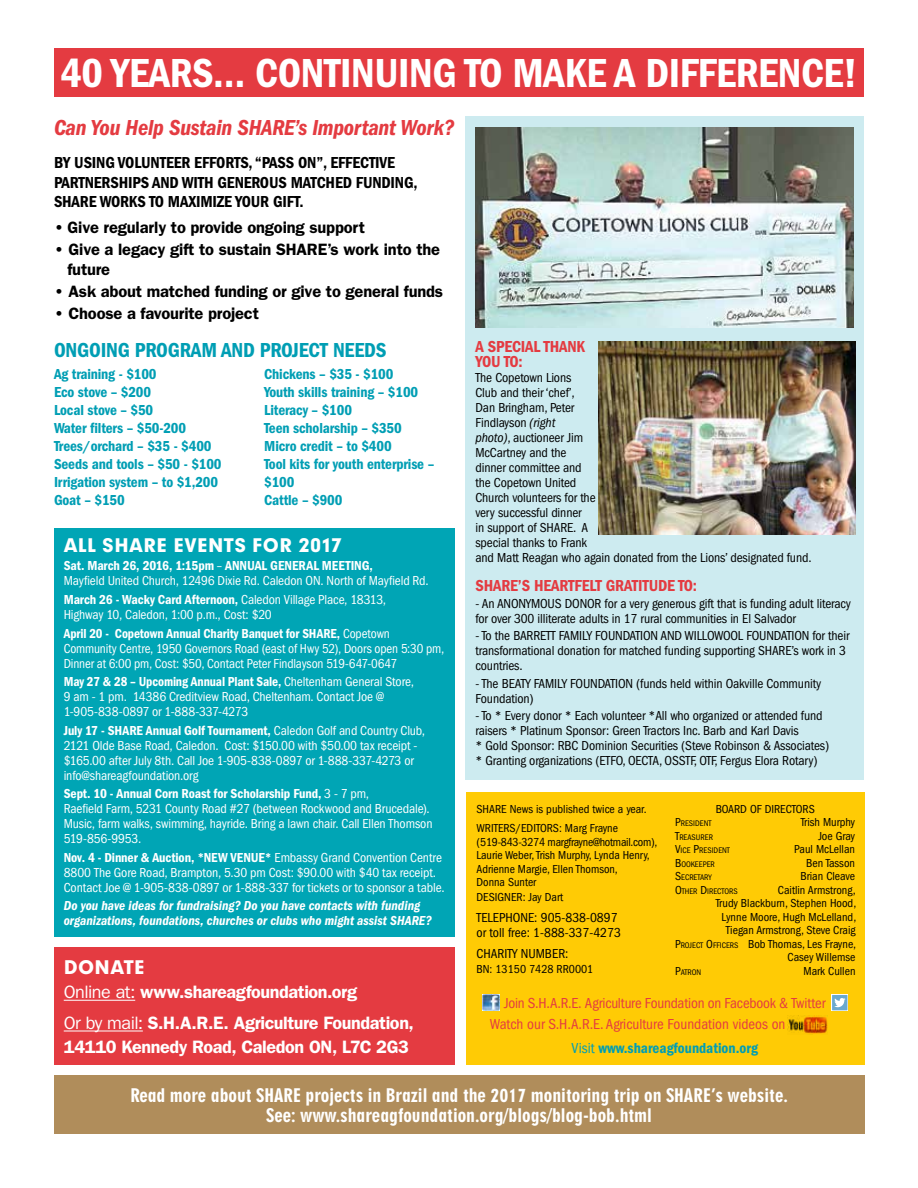
<style>
.page{position:relative;width:918px;height:1188px;background:#fff}
.page>*{position:absolute;margin:0;border:0;box-sizing:border-box;transform-origin:0 0}
.t1{font:42px "ITC Franklin Gothic Std Dm Cd";letter-spacing:-.01em;color:#fff}
.t2{font:22.5px "ITC Franklin Gothic Std Dm Cd It";letter-spacing:-.01em;color:#e43b41}
.t3{font:21px "ITC Franklin Gothic Std Dm Cd";letter-spacing:-.01em;color:#009eb4}
.t4{font:18px/19.2px "Geometric 706 BT Black Condensed B";color:#fff;text-align:center}
.t5{font:600 18px/30.8px "ITC Franklin Gothic Std";letter-spacing:-.02em;color:#fff}
.t6{font:18px "Geometric 706 BT Black B";letter-spacing:.02em;color:#fff}
.t7{font:600 16.5px/19.5px "ITC Franklin Gothic Std";letter-spacing:-.01em;color:#000}
.t8{font:16.5px/19.5px "ITC Franklin Gothic Std Dm Cd";letter-spacing:-.01em;color:#000}
.t9{font:16.5px/15px "ITC Franklin Gothic Std Dm Cd";letter-spacing:-.01em;color:#e43b41}
.t10{font:15px/18px "ITC Franklin Gothic Std Dm Cd";letter-spacing:-.01em;color:#009eb4}
.t11{font:condensed 15px/21px "ITC Franklin Gothic Std";color:#e43b41}
.t12{font:condensed 13.5px/15px "ITC Franklin Gothic Std";letter-spacing:-.01em;color:#000}
.t13{font:condensed 13.5px/15px "ITC Franklin Gothic Std";letter-spacing:-.01em;color:#fff}
.t14{font:13.5px "ITC Franklin Gothic Std Dm Cd";letter-spacing:-.01em;color:#fff}
.t15{font:13.5px/15px "ITC Franklin Gothic Std Dm Cd It";color:#fff}
.t16{font:condensed 12px/13.5px "ITC Franklin Gothic Std";color:#000}
.t17{font:condensed 8.4px "ITC Franklin Gothic Std";color:#000}
.s1{font-family:"ITC Franklin Gothic Std";font-stretch:condensed}
.s2{font-weight:400}
.s3{font-style:italic}
.s4{font-size:12px}
.s5{font-style:inherit}
.s6{font-size:8.4px}
</style>
<div class="page">
<div style="left:466px;top:792px;width:398px;height:273px;background:#ffcb05"></div>
<img style="left:482px;top:994px;width:17px;height:17px">
<img style="left:788px;top:1015px;width:40px;height:19px">
<div style="left:54px;top:947px;width:401px;height:118px;background:#e43b41"></div>
<div style="left:466px;top:116px;width:398px;height:664px;background:#cdebf0"></div>
<div style="left:54px;top:528px;width:401px;height:408px;background:#00a5b5"></div>
<hr style="left:64px;top:1000px;width:71px;height:1px;background:#fff">
<hr style="left:64px;top:1031px;width:79px;height:1px;background:#fff">
<svg style="left:831px;top:994px;width:17px;height:17px"></svg>
<div style="left:832px;top:995px;width:15px;height:15px;background:#6ba9ce"></div>
<svg style="left:834px;top:998px;width:12px;height:10px"></svg>
<img style="left:476px;top:128px;width:378px;height:200px">
<img style="left:599px;top:341px;width:257px;height:194px">
<div style="left:54px;top:48px;width:810px;height:48px;background:#e43b41"></div>
<div style="left:54px;top:1075px;width:810px;height:59px;background:#b08d5b"></div>
<h1 class="t1" style="left:61px;top:49px;width:798px">40 YEARS… CONTINUING TO MAKE A DIFFERENCE!</h1>
<h2 class="t2" style="left:54px;top:115px;width:402px">Can You Help Sustain SHARE’s Important Work?</h2>
<p class="t8" style="left:54px;top:153px;width:365px">BY USING VOLUNTEER EFFORTS, “PASS ON”, EFFECTIVE<br>PARTNERSHIPS AND WITH GENEROUS MATCHED FUNDING,<br>SHARE WORKS TO MAXIMIZE YOUR GIFT.</p>
<p class="t7" style="left:54px;top:218px;width:313px">• Give regularly to provide ongoing support</p>
<p class="t7" style="left:67px;top:240px;width:374px;text-indent:-13px">• Give a legacy gift to sustain SHARE’s work into the future</p>
<p class="t7" style="left:54px;top:281px;width:391px">• Ask about matched funding or give to general funds</p>
<p class="t7" style="left:54px;top:303px;width:207px">• Choose a favourite project</p>
<h3 class="t3" style="left:54px;top:338px;width:334px">ONGOING PROGRAM AND PROJECT NEEDS</h3>
<p class="t10" style="left:54px;top:365px;width:169px">Ag training - $100<br>Eco stove – $200<br>Local stove – $50<br>Water filters – $50-200<br>Trees/orchard – $35 - $400<br>Seeds and tools – $50 - $100<br>Irrigation system – to $1,200<br>Goat – $150</p>
<p class="t10" style="left:264px;top:365px;width:172px">Chickens – $35 - $100<br>Youth skills training – $100<br>Literacy – $100<br>Teen scholarship – $350<br>Micro credit – to $400<br>Tool kits for youth enterprise – $100<br>Cattle – $900</p>
<h3 class="t6" style="left:64px;top:533px;width:280px">ALL SHARE EVENTS FOR 2017</h3>
<p class="t14" style="left:64px;top:558px;width:311px">Sat. March 26, 2016, 1:15pm <span class="s1">–</span> ANNUAL GENERAL MEETING,</p>
<p class="t13" style="left:64px;top:574px;width:366px">Mayfield United Church, 12496 Dixie Rd. Caledon ON. North of Mayfield Rd.</p>
<p class="t14" style="left:64px;top:592px;width:324px">March 26 - Wacky Card Afternoon, <span class="s1">Caledon Village Place, 18313,</span></p>
<p class="t13" style="left:64px;top:607px;width:210px">Highway 10, Caledon, 1:00 p.m., Cost: $20</p>
<p class="t14" style="left:64px;top:625px;width:328px">April 20 - Copetown Annual Charity Banquet for SHARE, <span class="s1">Copetown</span></p>
<p class="t13" style="left:64px;top:641px;width:382px">Community Centre, 1950 Governors Road (east of Hwy 52), Doors open 5:30 pm,<br>Dinner at 6:00 pm, Cost: $50, Contact Peter Findlayson 519-647-0647</p>
<p class="t14" style="left:64px;top:674px;width:352px">May 27 &amp; 28 – Upcoming Annual Plant Sale, <span class="s1">Cheltenham General Store,</span></p>
<p class="t13" style="left:64px;top:689px;width:322px">9 am - 1 pm. 14386 Creditview Road, Cheltenham. Contact Joe @<br>1-905-838-0897 or 1-888-337-4273</p>
<p class="t14" style="left:64px;top:722px;width:363px">July 17 - SHARE Annual Golf Tournament, <span class="s1">Caledon Golf and Country Club,</span></p>
<p class="t13" style="left:64px;top:738px;width:355px">2121 Olde Base Road, Caledon. Cost: $150.00 with $50.00 tax receipt - $165.00 after July 8th. Call Joe 1-905-838-0897 or 1-888-337-4273 or info@shareagfoundation.org</p>
<p class="t14" style="left:64px;top:786px;width:307px">Sept. 10 - Annual Corn Roast for Scholarship Fund, <span class="s1">3 - 7 pm,</span></p>
<p class="t13" style="left:64px;top:801px;width:370px">Raefield Farm, 5231 County Road #27 (between Rockwood and Brucedale).<br>Music, farm walks, swimming, hayride. Bring a lawn chair. Call Ellen Thomson<br>519-856-9953.</p>
<p class="t14" style="left:64px;top:849px;width:380px">Nov. 4 - Dinner &amp; Auction, *NEW VENUE* <span class="s1">Embassy Grand Convention Centre</span></p>
<p class="t13" style="left:64px;top:865px;width:382px">8800 The Gore Road, Brampton, 5.30 pm Cost: $90.00 with $40 tax receipt.<br>Contact Joe @ 1-905-838-0897 or 1-888-337 for tickets or to sponsor a table.</p>
<p class="t15" style="left:64px;top:898px;width:369px">Do you have ideas for fundraising? Do you have contacts with funding organizations, foundations, churches or clubs who might assist SHARE?</p>
<h3 class="t6" style="left:64px;top:955px;width:83px">DONATE</h3>
<h3 class="t5" style="left:64px;top:977px;width:352px"><span class="s2">Online at:</span> www.shareagfoundation.org<br><span class="s2">Or by mail:</span> S.H.A.R.E. Agriculture Foundation,</h3>
<h3 class="t5" style="left:64px;top:1032px;width:347px">14110 Kennedy Road, Caledon ON, L7C 2G3</h3>
<p class="t9" style="left:476px;top:339px;width:111px">A SPECIAL THANK<br>YOU TO:</p>
<p class="t12" style="left:475px;top:370px;width:338px">The Copetown Lions<br>Club and their ‘chef’,<br>Dan Bringham, Peter<br>Findlayson <span class="s3">(right<br>photo)</span>, auctioneer Jim<br>McCartney and the<br>dinner committee and<br>the Copetown United<br>Church volunteers for the<br>very successful dinner<br>in support of SHARE. A<br>special thanks to Frank<br>and Matt Reagan who again donated from the Lions’ designated fund.</p>
<p class="t9" style="left:476px;top:578px;width:223px">SHARE’S HEARTFELT GRATITUDE TO:</p>
<p class="t12" style="left:476px;top:596px;width:377px">- An ANONYMOUS DONOR for a very generous gift that is funding adult literacy for over 300 illiterate adults in 17 rural communities in El Salvador</p>
<p class="t12" style="left:476px;top:629px;width:376px">- To the BARRETT FAMILY FOUNDATION AND WILLOWOOL FOUNDATION for their transformational donation for matched funding supporting SHARE’s work in 3 countries.</p>
<p class="t12" style="left:476px;top:676px;width:347px">- The BEATY FAMILY FOUNDATION (funds held within Oakville Community<br>Foundation)</p>
<p class="t12" style="left:476px;top:708px;width:355px">- To * Every donor * Each volunteer *All who organized or attended fund raisers * Platinum Sponsor: Green Tractors Inc. Barb and Karl Davis<br>* Gold Sponsor: RBC Dominion Securities (Steve Robinson &amp; Associates) * Granting organizations (ETFO, OECTA, OSSTF, OTF, Fergus Elora Rotary)</p>
<p class="t16" style="left:477px;top:799px;width:172px;line-height:19.5px">SHARE News is published twice a year.<br>WRITERS/EDITORS: Marg Frayne</p>
<p class="t16" style="left:477px;top:835px;width:182px">(519-843-3274 margfrayne@hotmail.com),<br>Laurie Weber, Trish Murphy, Lynda Henry,<br>Adrienne Margie, Ellen Thomson,<br>Donna Sunter</p>
<p class="t16" style="left:477px;top:891px;width:88px">DESIGNER: Jay Dart</p>
<p class="t12" style="left:477px;top:911px;width:146px">TELEPHONE: 905-838-0897 or toll free: 1-888-337-4273</p>
<p class="t12" style="left:477px;top:947px;width:93px">CHARITY NUMBER:</p>
<p class="t16" style="left:477px;top:963px;width:118px">BN: 13150 7428 RR0001</p>
<p class="t16" style="left:716px;top:802px;width:101px">BOARD OF DIRECTORS</p>
<p class="t17" style="left:675px;top:819px;width:38px"><span class="s4">P</span>RESIDENT</p>
<p class="t16" style="left:801px;top:816px;width:56px">Trish Murphy</p>
<p class="t17" style="left:675px;top:832px;width:39px"><span class="s4">T</span>REASURER</p>
<p class="t16" style="left:818px;top:829px;width:38px">Joe Gray</p>
<p class="t17" style="left:675px;top:846px;width:56px"><span class="s4">V</span>ICE <span class="s4">P</span>RESIDENT</p>
<p class="t16" style="left:794px;top:843px;width:62px">Paul McLellan</p>
<p class="t17" style="left:675px;top:859px;width:41px"><span class="s4">B</span>OOKEEPER</p>
<p class="t16" style="left:806px;top:856px;width:50px">Ben Tasson</p>
<p class="t17" style="left:675px;top:873px;width:38px"><span class="s4">S</span>ECRETARY</p>
<p class="t16" style="left:800px;top:870px;width:56px">Brian Cleave</p>
<p class="t17" style="left:675px;top:886px;width:64px"><span class="s4">O</span>THER <span class="s4">D</span> IRECTORS</p>
<p class="t16" style="left:675px;top:883px;width:183px;text-align:right">Caitlin Armstrong,<br>Trudy Blackburn, Stephen Hood,<br>Lynne Moore, Hugh McLelland,<br>Tiegan Armstrong, Steve Craig<br><span class="s5">P</span><span class="s6">ROJECT</span> <span class="s5">O</span><span class="s6">FFICERS</span> Bob Thomas, Les Frayne,<br>Casey Willemse</p>
<p class="t17" style="left:675px;top:967px;width:28px"><span class="s4">P</span>ATRON</p>
<p class="t16" style="left:804px;top:964px;width:54px">Mark Cullen</p>
<p class="t11" style="left:490px;top:993px;width:337px;text-indent:14px">Join S.H.A.R.E. Agriculture Foundation on Facebook &amp; Twitter<br>Watch our S.H.A.R.E. Agriculture Foundation videos on</p>
<p class="t10" style="left:572px;top:1039px;width:188px"><span class="s1">Visit</span> www.shareagfoundation.org</p>
<h3 class="t4" style="left:130px;top:1086px;width:659px">Read more about SHARE projects in Brazil and the 2017 monitoring trip on SHARE’s website.<br>See: www.shareagfoundation.org/blogs/blog-bob.html</h3>
</div>
